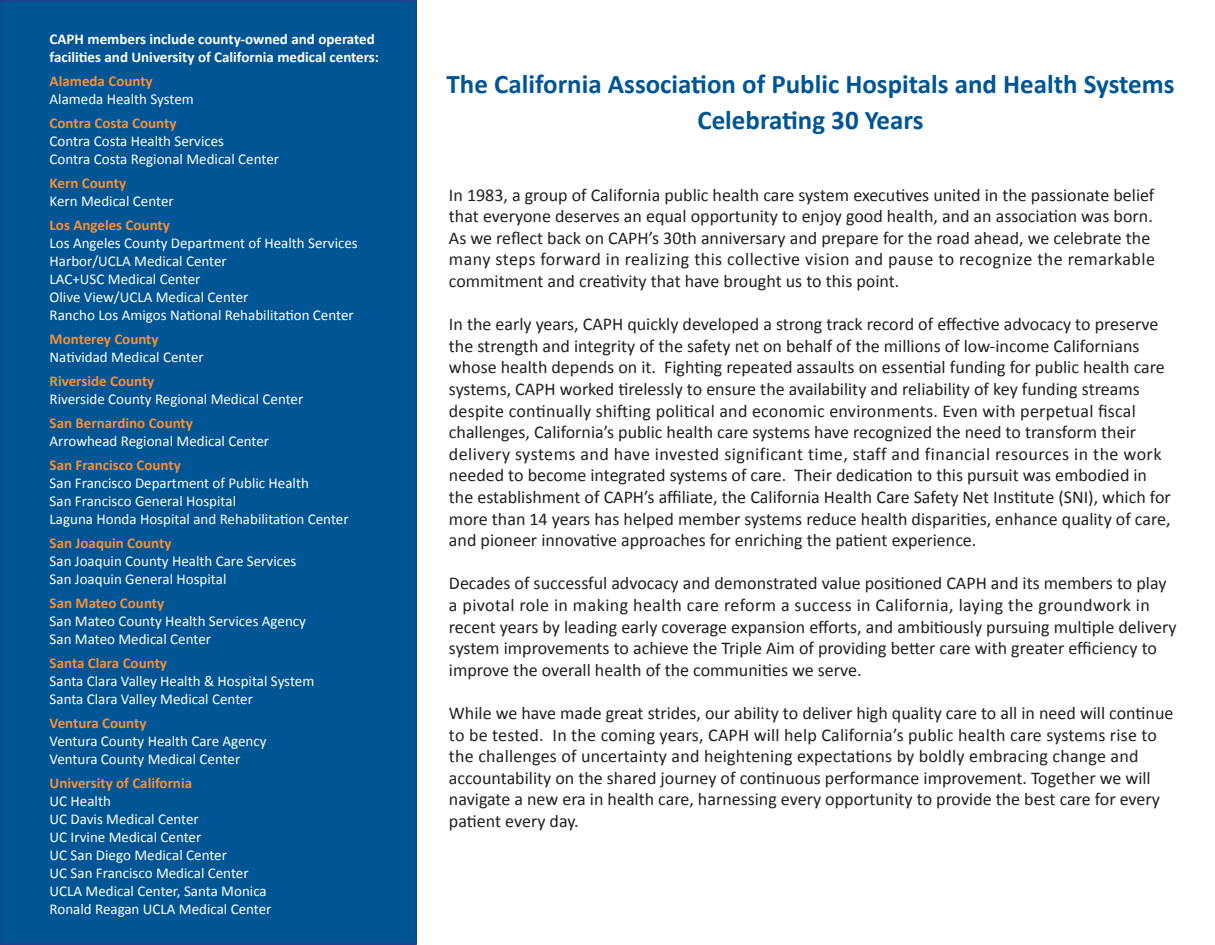
<style>
.page{position:relative;width:1215px;height:945px;background:#fff}
.page>*{position:absolute;margin:0;border:0;box-sizing:border-box;transform-origin:0 0}
.t1{font:700 27px/36px "Calibri";color:#005595;text-align:center}
.t2{font:18px/21.6px "Calibri";color:#231f20}
.t3{font:15px/18px "Calibri";color:#fff}
.t4{font:700 15px "Calibri";color:#f6903b}
.t5{font:700 15px/18px "Calibri";color:#fff}
</style>
<div class="page">
<div style="left:0;top:1px;width:416px;height:943px;background:#005595"></div>
<div style="left:0;top:0;width:417px;height:945px;border:2px solid #253f8e"></div>
<p class="t5" style="left:50px;top:30px;width:331px">CAPH members include county-owned and operated facilities and University of California medical centers:</p>
<p class="t4" style="left:50px;top:72px;width:105px">Alameda County</p>
<p class="t3" style="left:50px;top:90px;width:146px">Alameda Health System</p>
<p class="t4" style="left:50px;top:114px;width:128px">Contra Costa County</p>
<p class="t3" style="left:50px;top:132px;width:231px">Contra Costa Health Services<br>Contra Costa Regional Medical Center</p>
<p class="t4" style="left:50px;top:174px;width:78px">Kern County</p>
<p class="t3" style="left:50px;top:192px;width:126px">Kern Medical Center</p>
<p class="t4" style="left:50px;top:216px;width:122px">Los Angeles County</p>
<p class="t3" style="left:50px;top:234px;width:310px">Los Angeles County Department of Health Services Harbor/UCLA Medical Center<br>LAC+USC Medical Center<br>Olive View/UCLA Medical Center<br>Rancho Los Amigos National Rehabilitation Center</p>
<p class="t4" style="left:50px;top:330px;width:111px">Monterey County</p>
<p class="t3" style="left:50px;top:348px;width:156px">Natividad Medical Center</p>
<p class="t4" style="left:50px;top:372px;width:106px">Riverside County</p>
<p class="t3" style="left:50px;top:390px;width:255px">Riverside County Regional Medical Center</p>
<p class="t4" style="left:50px;top:414px;width:145px">San Bernardino County</p>
<p class="t3" style="left:50px;top:432px;width:221px">Arrowhead Regional Medical Center</p>
<p class="t4" style="left:50px;top:456px;width:133px">San Francisco County</p>
<p class="t3" style="left:50px;top:474px;width:300px">San Francisco Department of Public Health<br>San Francisco General Hospital<br>Laguna Honda Hospital and Rehabilitation Center</p>
<p class="t4" style="left:50px;top:534px;width:123px">San Joaquin County</p>
<p class="t3" style="left:50px;top:552px;width:248px">San Joaquin County Health Care Services<br>San Joaquin General Hospital</p>
<p class="t4" style="left:50px;top:594px;width:116px">San Mateo County</p>
<p class="t3" style="left:50px;top:612px;width:258px">San Mateo County Health Services Agency<br>San Mateo Medical Center</p>
<p class="t4" style="left:50px;top:654px;width:119px">Santa Clara County</p>
<p class="t3" style="left:50px;top:672px;width:266px">Santa Clara Valley Health &amp; Hospital System<br>Santa Clara Valley Medical Center</p>
<p class="t4" style="left:50px;top:714px;width:98px">Ventura County</p>
<p class="t3" style="left:50px;top:732px;width:219px">Ventura County Health Care Agency<br>Ventura County Medical Center</p>
<p class="t4" style="left:50px;top:774px;width:144px">University of California</p>
<p class="t3" style="left:50px;top:792px;width:223px">UC Health<br>UC Davis Medical Center<br>UC Irvine Medical Center<br>UC San Diego Medical Center<br>UC San Francisco Medical Center<br>UCLA Medical Center, Santa Monica<br>Ronald Reagan UCLA Medical Center</p>
<h1 class="t1" style="left:447px;top:65px;width:729px">The California Association of Public Hospitals and Health Systems<br>Celebrating 30 Years</h1>
<p class="t2" style="left:449px;top:183px;width:708px">In 1983, a group of California public health care system executives united in the passionate belief that everyone deserves an equal opportunity to enjoy good health, and an association was born.<br>As we reflect back on CAPH’s 30th anniversary and prepare for the road ahead, we celebrate the many steps forward in realizing this collective vision and pause to recognize the remarkable commitment and creativity that have brought us to this point.</p>
<p class="t2" style="left:449px;top:312px;width:723px">In the early years, CAPH quickly developed a strong track record of effective advocacy to preserve the strength and integrity of the safety net on behalf of the millions of low-income Californians whose health depends on it. Fighting repeated assaults on essential funding for public health care systems, CAPH worked tirelessly to ensure the availability and reliability of key funding streams despite continually shifting political and economic environments. Even with perpetual fiscal challenges, California’s public health care systems have recognized the need to transform their delivery systems and have invested significant time, staff and financial resources in the work needed to become integrated systems of care. Their dedication to this pursuit was embodied in the establishment of CAPH’s affiliate, the California Health Care Safety Net Institute (SNI), which for more than 14 years has helped member systems reduce health disparities, enhance quality of care, and pioneer innovative approaches for enriching the patient experience.</p>
<p class="t2" style="left:449px;top:572px;width:729px">Decades of successful advocacy and demonstrated value positioned CAPH and its members to play a pivotal role in making health care reform a success in California, laying the groundwork in recent years by leading early coverage expansion efforts, and ambitiously pursuing multiple delivery system improvements to achieve the Triple Aim of providing better care with greater efficiency to improve the overall health of the communities we serve.</p>
<p class="t2" style="left:449px;top:701px;width:726px">While we have made great strides, our ability to deliver high quality care to all in need will continue to be tested. In the coming years, CAPH will help California’s public health care systems rise to the challenges of uncertainty and heightening expectations by boldly embracing change and accountability on the shared journey of continuous performance improvement. Together we will navigate a new era in health care, harnessing every opportunity to provide the best care for every patient every day.</p>
</div>
